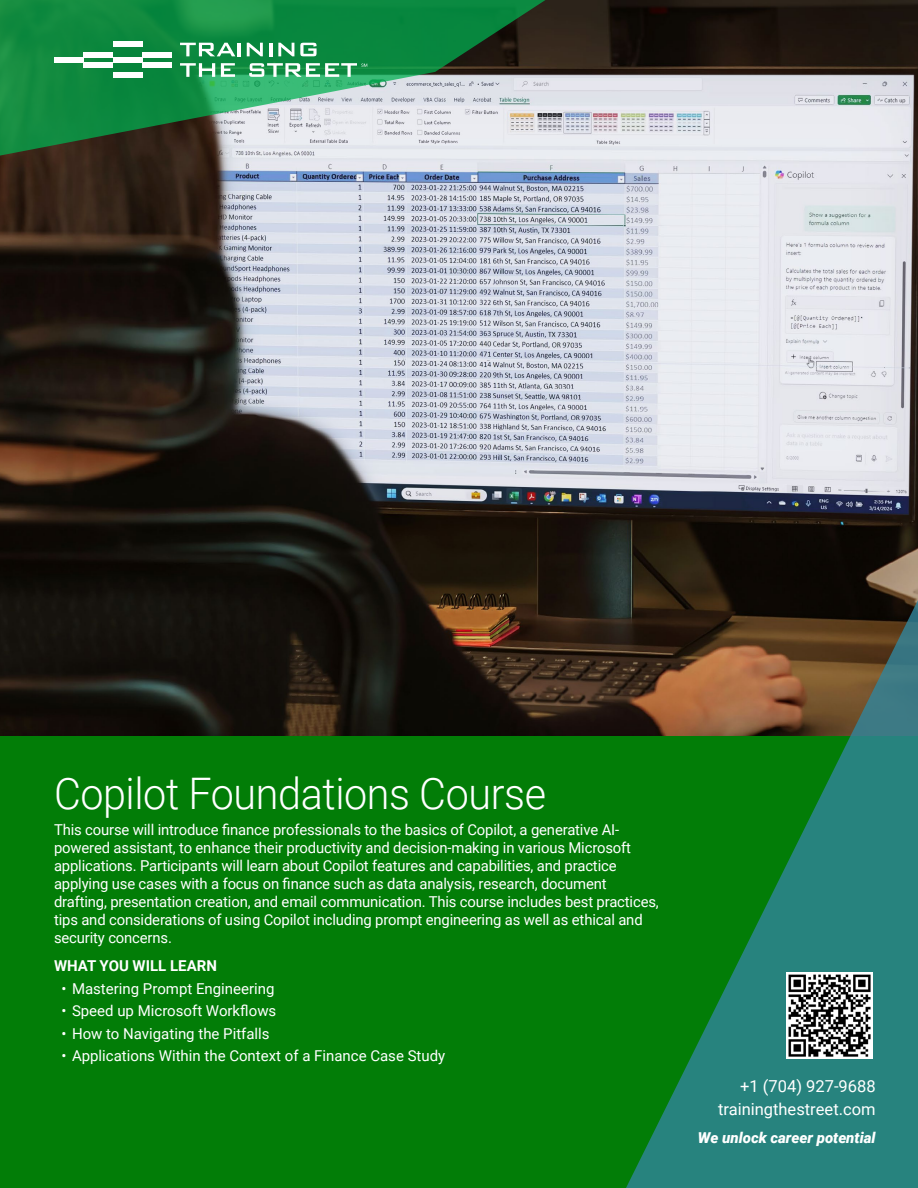
<style>
.page{position:relative;width:918px;height:1188px;background:#fff}
.page>*{position:absolute;margin:0;border:0;box-sizing:border-box;transform-origin:0 0}
.t1{font:300 43.5px "Roboto";letter-spacing:-.01em;color:#fff;scale:.95 1}
.t2{font:16.5px/22.5px "Roboto";color:#fff;text-align:right}
.t3{font:15px/18px "Roboto";letter-spacing:-.01em;color:#fff}
.t4{font:italic 900 15px "Roboto";color:#fff}
.t5{font:700 15px "Roboto";color:#fff}
</style>
<div class="page">
<img style="left:0;top:0;width:918px;height:737px">
<div style="left:0;top:737px;width:918px;height:451px;background:#027d07"></div>
<svg style="left:591px;top:505px;width:327px;height:683px"></svg>
<svg style="left:0;top:0;width:787px;height:190px;background:#6a937c"></svg>
<svg style="left:180px;top:43px;width:55px;height:13px"></svg>
<hr style="left:237px;top:43px;width:4px;height:13px;background:#fff">
<svg style="left:247px;top:43px;width:16px;height:13px"></svg>
<svg style="left:269px;top:43px;width:3px;height:13px"></svg>
<svg style="left:278px;top:43px;width:16px;height:13px"></svg>
<svg style="left:300px;top:43px;width:17px;height:13px"></svg>
<svg style="left:180px;top:63px;width:35px;height:14px"></svg>
<svg style="left:221px;top:63px;width:14px;height:14px"></svg>
<div style="left:142px;top:52px;width:30px;height:5px;background:#fff"></div>
<div style="left:83px;top:52px;width:30px;height:5px;background:#fff"></div>
<div style="left:113px;top:57px;width:29px;height:5px;background:#fff"></div>
<div style="left:113px;top:42px;width:29px;height:5px;background:#fff"></div>
<div style="left:54px;top:57px;width:29px;height:5px;background:#fff"></div>
<div style="left:142px;top:62px;width:30px;height:6px;background:#fff"></div>
<div style="left:83px;top:62px;width:30px;height:6px;background:#fff"></div>
<div style="left:113px;top:73px;width:29px;height:5px;background:#fff"></div>
<svg style="left:249px;top:63px;width:118px;height:14px"></svg>
<img style="left:787px;top:973px;width:86px;height:86px">
<h1 class="t1" style="left:54px;top:763px;width:519px">Copilot Foundations Course</h1>
<p class="t3" style="left:54px;top:820px;width:606px">This course will introduce finance professionals to the basics of Copilot, a generative AI&shy;powered assistant, to enhance their productivity and decision-making in various Microsoft applications. Participants will learn about Copilot features and capabilities, and practice applying use cases with a focus on finance such as data analysis, research, document drafting, presentation creation, and email communication. This course includes best practices, tips and considerations of using Copilot including prompt engineering as well as ethical and security concerns.</p>
<p class="t5" style="left:54px;top:955px;width:164px">WHAT YOU WILL LEARN</p>
<p class="t3" style="left:62px;top:979px;width:215px">• Mastering Prompt Engineering</p>
<p class="t3" style="left:62px;top:1001px;width:216px">• Speed up Microsoft Workflows</p>
<p class="t3" style="left:62px;top:1024px;width:210px">• How to Navigating the Pitfalls</p>
<p class="t3" style="left:62px;top:1046px;width:385px">• Applications Within the Context of a Finance Case Study</p>
<p class="t2" style="left:718px;top:1074px;width:159px">+1 (704) 927-9688 trainingthestreet.com</p>
<p class="t4" style="left:698px;top:1127px;width:179px">We unlock career potential</p>
</div>
